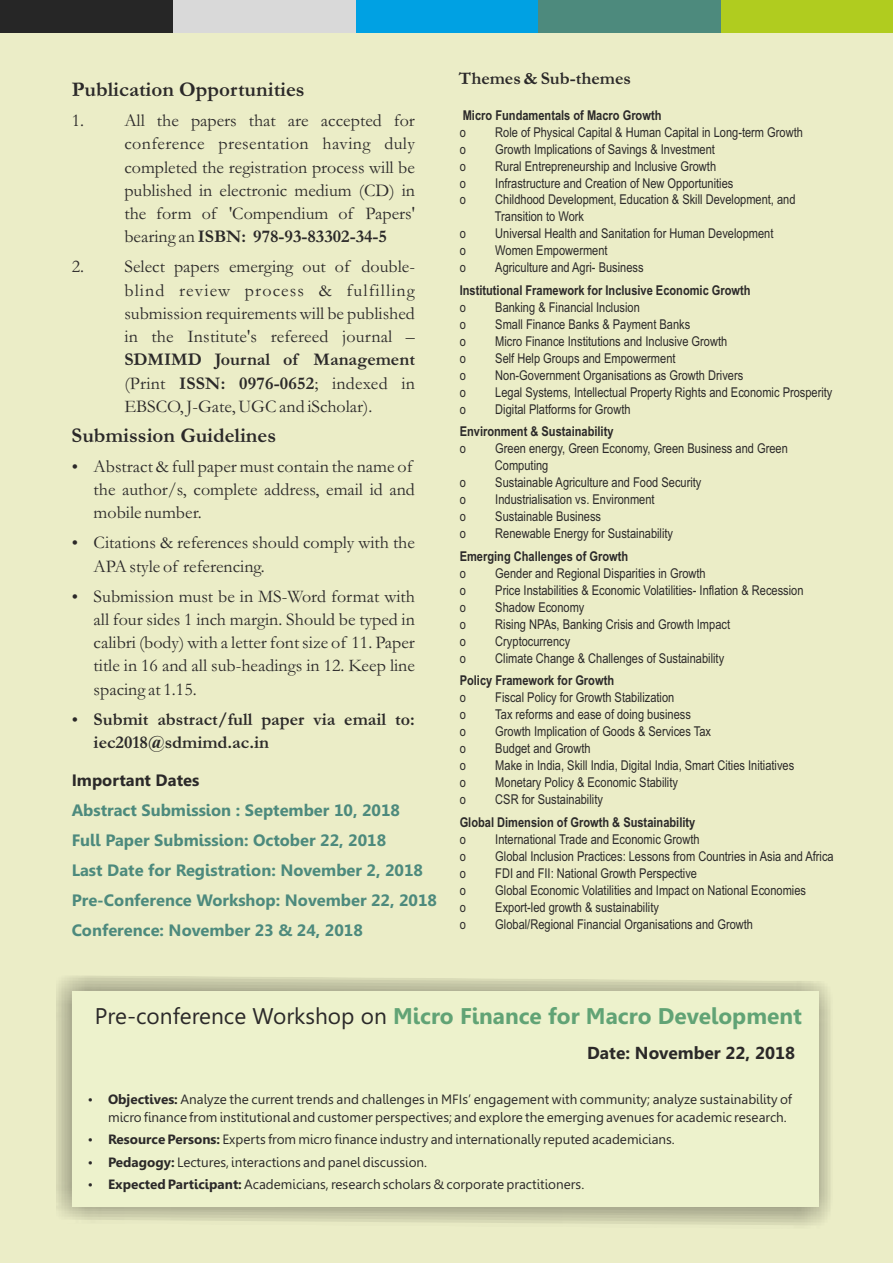
<style>
.page{position:relative;width:893px;height:1263px;background:#ebedc7}
.page>*{position:absolute;margin:0;border:0;box-sizing:border-box;transform-origin:0 0}
.t1{font:700 22.65px "Gisha";color:#61a375}
.t2{font:700 21px "Garamond";color:#2b2929}
.t3{font:18px/23.2px "Garamond";color:#2b2929;text-align:justify}
.t4{font:700 18px/23.2px "Garamond";color:#2b2929}
.t5{font:700 17.4px "Gisha";color:#2b2929}
.t6{font:700 16.5px/30px "Gisha";color:#4d8a7d}
.t7{font:700 16.5px "Gisha";color:#2b2929}
.t8{font:13.5px/17px "Arial Narrow";color:#2b2929}
.t9{font:13.5px/22.5px "Gisha";color:#2b2929}
.t10{font:700 13.5px "Arial Narrow";color:#2b2929}
.s1{font-weight:700}
.s2{font-weight:400;color:#2b2929}
</style>
<div class="page">
<div style="left:0;top:0;width:173px;height:33px;background:#262626"></div>
<div style="left:173px;top:0;width:183px;height:33px;background:#d9d9d9"></div>
<div style="left:356px;top:0;width:182px;height:33px;background:#00a1e3"></div>
<div style="left:538px;top:0;width:183px;height:33px;background:#4d8a7d"></div>
<div style="left:721px;top:0;width:172px;height:33px;background:#b0cc1f"></div>
<svg style="left:56px;top:976px;width:775px;height:250px"></svg>
<div style="left:72px;top:991px;width:746px;height:216px;background:#edf2cc"></div>
<h2 class="t2" style="left:72px;top:82px;width:235px">Publication Opportunities</h2>
<h3 class="t3" style="left:124px;top:111px;width:292px;text-indent:-53px">1. All the papers that are accepted for conference presentation having duly completed the registration process will be published in electronic medium (CD) in the form of 'Compendium of Papers' bearing an <span class="s1">ISBN: 978-93-83302-34-5</span></h3>
<h3 class="t3" style="left:124px;top:257px;width:292px;text-indent:-53px">2. Select papers emerging out of double&shy;blind review process &amp; fulfilling submission requirements will be published in the Institute's refereed journal –</h3>
<h3 class="t3" style="left:124px;top:350px;width:292px"><span class="s1">SDMIMD Journal of Management </span>(Print <span class="s1">ISSN: 0976-0652</span>; indexed in EBSCO, J-Gate, UGC and iScholar).</h3>
<h2 class="t2" style="left:72px;top:428px;width:206px">Submission Guidelines</h2>
<h3 class="t3" style="left:94px;top:457px;width:323px;text-align:left">Abstract &amp; full paper must contain the name of the author/s, complete address, email id and mobile number.</h3>
<h3 class="t3" style="left:94px;top:533px;width:323px">Citations &amp; references should comply with the<br>APA style of referencing.</h3>
<h3 class="t3" style="left:94px;top:586px;width:323px">Submission must be in MS-Word format with all four sides 1 inch margin. Should be typed in calibri (body) with a letter font size of 11. Paper title in 16 and all sub-headings in 12. Keep line spacing at 1.15.</h3>
<h3 class="t4" style="left:94px;top:709px;width:323px">Submit abstract/full paper via email to: iec2018@sdmimd.ac.in</h3>
<p class="t7" style="left:72px;top:774px;width:129px">Important Dates</p>
<p class="t6" style="left:72px;top:797px;width:367px">Abstract Submission : September 10, 2018<br>Full Paper Submission: October 22, 2018<br>Last Date for Registration: November 2, 2018<br>Pre-Conference Workshop: November 22, 2018<br>Conference: November 23 &amp; 24, 2018</p>
<h3 class="t4" style="left:459px;top:69px;width:174px">Themes &amp; Sub-themes</h3>
<p class="t10" style="left:463px;top:110px;width:200px">Micro Fundamentals of Macro Growth</p>
<p class="t8" style="left:460px;top:125px;width:8px">o</p>
<p class="t8" style="left:495px;top:125px;width:309px">Role of Physical Capital &amp; Human Capital in Long-term Growth</p>
<p class="t8" style="left:460px;top:142px;width:8px">o</p>
<p class="t8" style="left:495px;top:142px;width:221px">Growth Implications of Savings &amp; Investment</p>
<p class="t8" style="left:460px;top:159px;width:8px">o</p>
<p class="t8" style="left:495px;top:159px;width:222px">Rural Entrepreneurship and Inclusive Growth</p>
<p class="t8" style="left:460px;top:176px;width:8px">o</p>
<p class="t8" style="left:495px;top:176px;width:240px">Infrastructure and Creation of New Opportunities</p>
<p class="t8" style="left:460px;top:193px;width:8px">o</p>
<p class="t8" style="left:495px;top:193px;width:302px">Childhood Development, Education &amp; Skill Development, and<br>Transition to Work</p>
<p class="t8" style="left:460px;top:226px;width:8px">o</p>
<p class="t8" style="left:495px;top:226px;width:280px">Universal Health and Sanitation for Human Development</p>
<p class="t8" style="left:460px;top:243px;width:8px">o</p>
<p class="t8" style="left:495px;top:243px;width:114px">Women Empowerment</p>
<p class="t8" style="left:460px;top:260px;width:8px">o</p>
<p class="t8" style="left:495px;top:260px;width:150px">Agriculture and Agri- Business</p>
<p class="t10" style="left:460px;top:285px;width:292px">Institutional Framework for Inclusive Economic Growth</p>
<p class="t8" style="left:460px;top:300px;width:8px">o</p>
<p class="t8" style="left:495px;top:300px;width:146px">Banking &amp; Financial Inclusion</p>
<p class="t8" style="left:460px;top:317px;width:8px">o</p>
<p class="t8" style="left:495px;top:317px;width:197px">Small Finance Banks &amp; Payment Banks</p>
<p class="t8" style="left:460px;top:334px;width:8px">o</p>
<p class="t8" style="left:495px;top:334px;width:233px">Micro Finance Institutions and Inclusive Growth</p>
<p class="t8" style="left:460px;top:351px;width:8px">o</p>
<p class="t8" style="left:495px;top:351px;width:182px">Self Help Groups and Empowerment</p>
<p class="t8" style="left:460px;top:368px;width:8px">o</p>
<p class="t8" style="left:495px;top:368px;width:249px">Non-Government Organisations as Growth Drivers</p>
<p class="t8" style="left:460px;top:385px;width:8px">o</p>
<p class="t8" style="left:495px;top:385px;width:339px">Legal Systems, Intellectual Property Rights and Economic Prosperity</p>
<p class="t8" style="left:460px;top:402px;width:8px">o</p>
<p class="t8" style="left:495px;top:402px;width:137px">Digital Platforms for Growth</p>
<p class="t10" style="left:460px;top:426px;width:155px">Environment &amp; Sustainability</p>
<p class="t8" style="left:460px;top:441px;width:8px">o</p>
<p class="t8" style="left:495px;top:441px;width:294px">Green energy, Green Economy, Green Business and Green<br>Computing</p>
<p class="t8" style="left:460px;top:475px;width:8px">o</p>
<p class="t8" style="left:495px;top:475px;width:208px">Sustainable Agriculture and Food Security</p>
<p class="t8" style="left:460px;top:492px;width:8px">o</p>
<p class="t8" style="left:495px;top:492px;width:161px">Industrialisation vs. Environment</p>
<p class="t8" style="left:460px;top:509px;width:8px">o</p>
<p class="t8" style="left:495px;top:509px;width:107px">Sustainable Business</p>
<p class="t8" style="left:460px;top:526px;width:8px">o</p>
<p class="t8" style="left:495px;top:526px;width:179px">Renewable Energy for Sustainability</p>
<p class="t10" style="left:460px;top:551px;width:170px">Emerging Challenges of Growth</p>
<p class="t8" style="left:460px;top:566px;width:8px">o</p>
<p class="t8" style="left:495px;top:566px;width:212px">Gender and Regional Disparities in Growth</p>
<p class="t8" style="left:460px;top:583px;width:8px">o</p>
<p class="t8" style="left:495px;top:583px;width:310px">Price Instabilities &amp; Economic Volatilities- Inflation &amp; Recession</p>
<p class="t8" style="left:460px;top:600px;width:8px">o</p>
<p class="t8" style="left:495px;top:600px;width:91px">Shadow Economy</p>
<p class="t8" style="left:460px;top:617px;width:8px">o</p>
<p class="t8" style="left:495px;top:617px;width:236px">Rising NPAs, Banking Crisis and Growth Impact</p>
<p class="t8" style="left:460px;top:634px;width:8px">o</p>
<p class="t8" style="left:495px;top:634px;width:77px">Cryptocurrency</p>
<p class="t8" style="left:460px;top:651px;width:8px">o</p>
<p class="t8" style="left:495px;top:651px;width:230px">Climate Change &amp; Challenges of Sustainability</p>
<p class="t10" style="left:460px;top:675px;width:156px">Policy Framework for Growth</p>
<p class="t8" style="left:460px;top:690px;width:8px">o</p>
<p class="t8" style="left:495px;top:690px;width:181px">Fiscal Policy for Growth Stabilization</p>
<p class="t8" style="left:460px;top:707px;width:8px">o</p>
<p class="t8" style="left:495px;top:707px;width:197px">Tax reforms and ease of doing business</p>
<p class="t8" style="left:460px;top:724px;width:8px">o</p>
<p class="t8" style="left:495px;top:724px;width:217px">Growth Implication of Goods &amp; Services Tax</p>
<p class="t8" style="left:460px;top:741px;width:8px">o</p>
<p class="t8" style="left:495px;top:741px;width:97px">Budget and Growth</p>
<p class="t8" style="left:460px;top:758px;width:8px">o</p>
<p class="t8" style="left:495px;top:758px;width:301px">Make in India, Skill India, Digital India, Smart Cities Initiatives</p>
<p class="t8" style="left:460px;top:775px;width:8px">o</p>
<p class="t8" style="left:495px;top:775px;width:184px">Monetary Policy &amp; Economic Stability</p>
<p class="t8" style="left:460px;top:792px;width:8px">o</p>
<p class="t8" style="left:495px;top:792px;width:109px">CSR for Sustainability</p>
<p class="t10" style="left:460px;top:817px;width:237px">Global Dimension of Growth &amp; Sustainability</p>
<p class="t8" style="left:460px;top:832px;width:8px">o</p>
<p class="t8" style="left:495px;top:832px;width:206px">International Trade and Economic Growth</p>
<p class="t8" style="left:460px;top:849px;width:8px">o</p>
<p class="t8" style="left:495px;top:849px;width:340px">Global Inclusion Practices: Lessons from Countries in Asia and Africa</p>
<p class="t8" style="left:460px;top:865px;width:8px">o</p>
<p class="t8" style="left:495px;top:865px;width:203px">FDI and FII: National Growth Perspective</p>
<p class="t8" style="left:460px;top:882px;width:8px">o</p>
<p class="t8" style="left:495px;top:882px;width:312px">Global Economic Volatilities and Impact on National Economies</p>
<p class="t8" style="left:460px;top:899px;width:8px">o</p>
<p class="t8" style="left:495px;top:899px;width:165px">Export-led growth &amp; sustainability</p>
<p class="t8" style="left:460px;top:916px;width:8px">o</p>
<p class="t8" style="left:495px;top:916px;width:259px">Global/Regional Financial Organisations and Growth</p>
<h1 class="t1" style="left:95px;top:1007px;width:708px"><span class="s2">Pre-conference Workshop on</span> Micro Finance for Macro Development</h1>
<p class="t5" style="left:587px;top:1046px;width:209px">Date: November 22, 2018</p>
<p class="t9" style="left:108px;top:1091px;width:686px;line-height:18px"><span class="s1">Objectives:</span> Analyze the current trends and challenges in MFIs’ engagement with community; analyze sustainability of micro finance from institutional and customer perspectives; and explore the emerging avenues for academic research.</p>
<p class="t9" style="left:108px;top:1129px;width:568px"><span class="s1">Resource Persons:</span> Experts from micro finance industry and internationally reputed academicians.<br><span class="s1">Pedagogy:</span> Lectures, interactions and panel discussion.<br><span class="s1">Expected Participant:</span> Academicians, research scholars &amp; corporate practitioners.</p>
</div>
